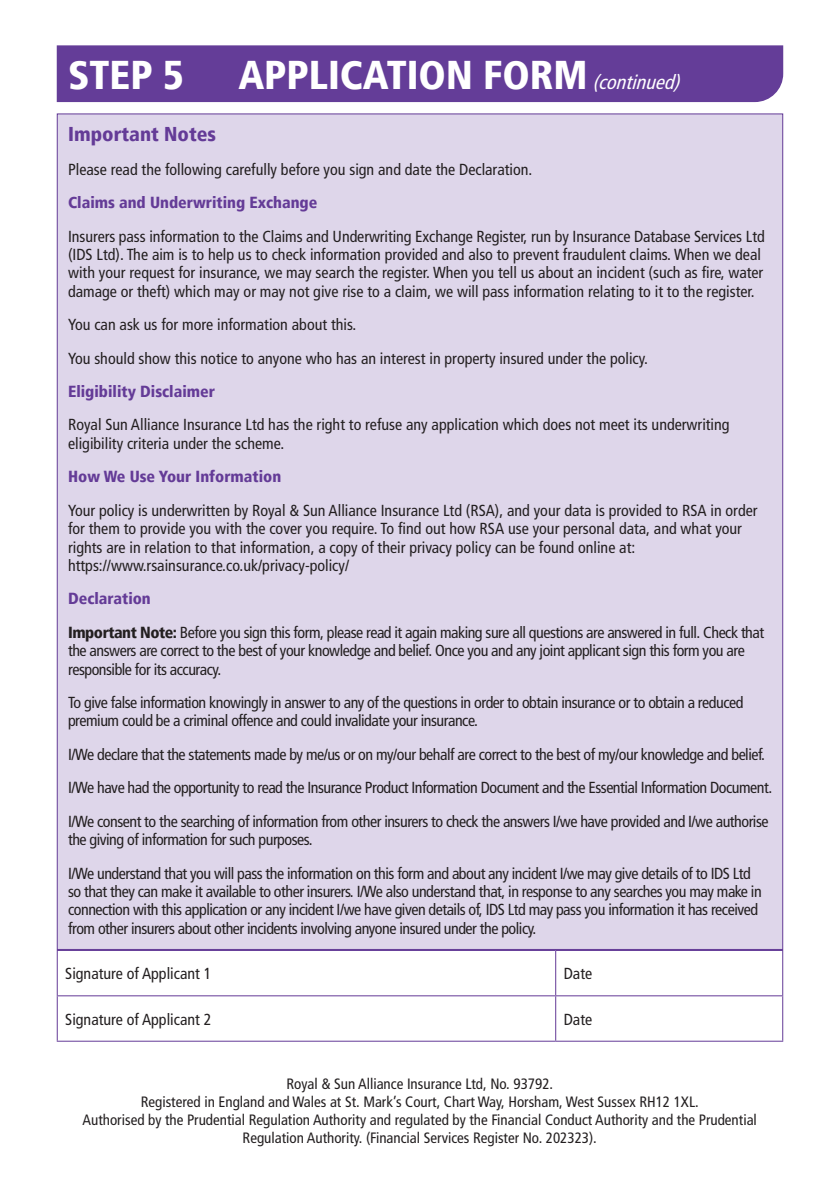
<style>
.page{position:relative;width:840px;height:1191px;background:#fff}
.page>*{position:absolute;margin:0;border:0;box-sizing:border-box;transform-origin:0 0}
.t1{font:900 condensed 40px "Frutiger LT";color:#fff}
.t2{font:900 condensed 20px "Frutiger LT";color:#643b97}
.t3{font:condensed 16px/18.4px "Frutiger LT";letter-spacing:-.03em;color:#231f20}
.t4{font:condensed 16px/18.4px "Frutiger LT";color:#231f20}
.t5{font:900 condensed 16px "Frutiger LT";color:#643b97}
.t6{font:condensed 15px/18px "Frutiger LT";color:#231f20;text-align:center}
.s1{font-weight:400;font-style:italic;font-size:20px}
.s2{font-weight:900}
</style>
<div class="page">
<div style="left:57px;top:113px;width:725px;height:837px;background:#ded6ea;border:1px solid #643b97"></div>
<hr style="left:57px;top:950px;width:498px;height:1px;background:#643b97">
<hr style="left:57px;top:951px;width:1px;height:44px;background:#643b97">
<hr style="left:555px;top:950px;width:227px;height:1px;background:#643b97">
<hr style="left:555px;top:951px;width:1px;height:44px;background:#643b97">
<hr style="left:781px;top:951px;width:1px;height:44px;background:#643b97">
<hr style="left:57px;top:995px;width:498px;height:1px;background:#643b97">
<hr style="left:57px;top:996px;width:1px;height:44px;background:#643b97">
<hr style="left:555px;top:995px;width:227px;height:1px;background:#643b97">
<hr style="left:555px;top:996px;width:1px;height:44px;background:#643b97">
<hr style="left:781px;top:996px;width:1px;height:44px;background:#643b97">
<hr style="left:57px;top:1040px;width:498px;height:1px;background:#643b97">
<hr style="left:555px;top:1040px;width:227px;height:1px;background:#643b97">
<div style="left:57px;top:45px;width:725px;height:57px;background:#643d98"></div>
<p class="t1" style="left:68px;top:51px;width:117px">STEP 5</p>
<p class="t1" style="left:238px;top:51px;width:448px">APPLICATION FORM <span class="s1">(continued)</span></p>
<p class="t2" style="left:68px;top:122px;width:149px">Important Notes</p>
<p class="t4" style="left:68px;top:160px;width:465px">Please read the following carefully before you sign and date the Declaration.</p>
<p class="t5" style="left:68px;top:193px;width:250px">Claims and Underwriting Exchange</p>
<p class="t4" style="left:68px;top:227px;width:697px">Insurers pass information to the Claims and Underwriting Exchange Register, run by Insurance Database Services Ltd (IDS Ltd). The aim is to help us to check information provided and also to prevent fraudulent claims. When we deal with your request for insurance, we may search the register. When you tell us about an incident (such as fire, water damage or theft) which may or may not give rise to a claim, we will pass information relating to it to the register.</p>
<p class="t4" style="left:68px;top:315px;width:289px">You can ask us for more information about this.</p>
<p class="t4" style="left:68px;top:349px;width:581px">You should show this notice to anyone who has an interest in property insured under the policy.</p>
<p class="t5" style="left:68px;top:382px;width:148px">Eligibility Disclaimer</p>
<p class="t4" style="left:68px;top:416px;width:662px">Royal Sun Alliance Insurance Ltd has the right to refuse any application which does not meet its underwriting eligibility criteria under the scheme.</p>
<p class="t5" style="left:68px;top:467px;width:214px">How We Use Your Information</p>
<p class="t4" style="left:68px;top:501px;width:690px">Your policy is underwritten by Royal &amp; Sun Alliance Insurance Ltd (RSA), and your data is provided to RSA in order for them to provide you with the cover you require. To find out how RSA use your personal data, and what your rights are in relation to that information, a copy of their privacy policy can be found online at:</p>
<p class="t4" style="left:68px;top:556px;width:282px">https://www.rsainsurance.co.uk/privacy-policy/</p>
<p class="t5" style="left:68px;top:589px;width:84px">Declaration</p>
<p class="t3" style="left:68px;top:623px;width:697px"><span class="s2">Important Note:</span> Before you sign this form, please read it again making sure all questions are answered in full. Check that the answers are correct to the best of your knowledge and belief. Once you and any joint applicant sign this form you are responsible for its accuracy.</p>
<p class="t3" style="left:68px;top:693px;width:676px">To give false information knowingly in answer to any of the questions in order to obtain insurance or to obtain a reduced premium could be a criminal offence and could invalidate your insurance.</p>
<p class="t3" style="left:68px;top:745px;width:698px">I/We declare that the statements made by me/us or on my/our behalf are correct to the best of my/our knowledge and belief.</p>
<p class="t3" style="left:68px;top:778px;width:705px">I/We have had the opportunity to read the Insurance Product Information Document and the Essential Information Document.</p>
<p class="t3" style="left:68px;top:812px;width:701px">I/We consent to the searching of information from other insurers to check the answers I/we have provided and I/we authorise the giving of information for such purposes.</p>
<p class="t3" style="left:68px;top:864px;width:694px">I/We understand that you will pass the information on this form and about any incident I/we may give details of to IDS Ltd so that they can make it available to other insurers. I/We also understand that, in response to any searches you may make in connection with this application or any incident I/we have given details of, IDS Ltd may pass you information it has received from other insurers about other incidents involving anyone insured under the policy.</p>
<p class="t4" style="left:65px;top:964px;width:147px">Signature of Applicant 1</p>
<p class="t3" style="left:563px;top:964px;width:30px">Date</p>
<p class="t4" style="left:65px;top:1010px;width:147px">Signature of Applicant 2</p>
<p class="t3" style="left:563px;top:1010px;width:30px">Date</p>
<p class="t6" style="left:286px;top:1074px;width:268px">Royal &amp; Sun Alliance Insurance Ltd, No. 93792.</p>
<p class="t6" style="left:141px;top:1092px;width:559px">Registered in England and Wales at St. Mark’s Court, Chart Way, Horsham, West Sussex RH12 1XL.</p>
<p class="t6" style="left:82px;top:1110px;width:675px">Authorised by the Prudential Regulation Authority and regulated by the Financial Conduct Authority and the Prudential<br>Regulation Authority. (Financial Services Register No. 202323).</p>
</div>
